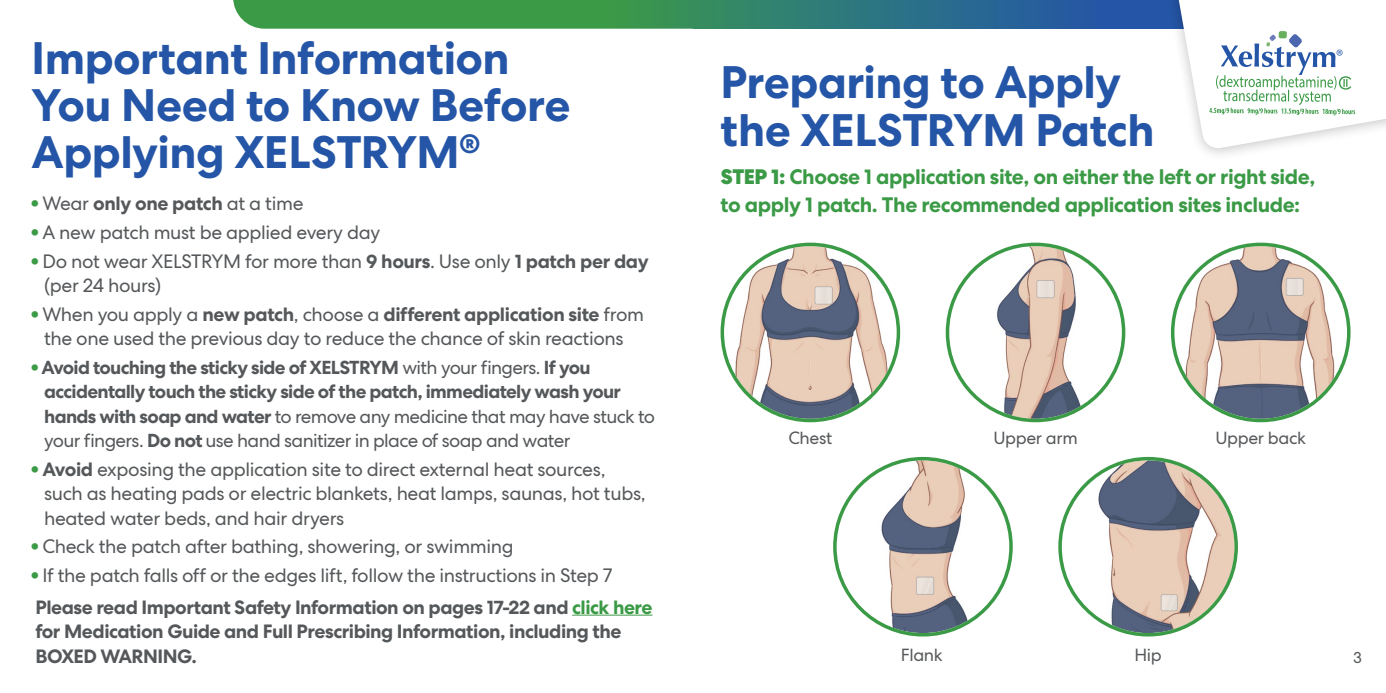
<style>
.page{position:relative;width:1386px;height:693px;background:#fff}
.page>*{position:absolute;margin:0;border:0;box-sizing:border-box;transform-origin:0 0}
.t1{font:700 45.5px/47.2px "Centra No 2";letter-spacing:-.01em;color:#2455a6}
.t2{font:700 21px/28px "Centra No 2";letter-spacing:-.02em;color:#3b9a46}
.t3{font:19.25px/24.5px "Centra No 2";letter-spacing:-.02em;color:#55585a}
.t4{font:700 19.25px/24.5px "Centra No 2";letter-spacing:-.025em;color:#55585a}
.t5{font:700 18.9px/24.5px "Centra No 2";letter-spacing:-.035em;color:#55585a}
.t6{font:17.5px "Centra No 2";letter-spacing:-.02em;color:#55585a}
.t7{font:15.75px "Centra No 2";color:#55585a}
.s1{font-weight:900;color:#3b9a46}
.s2{font-weight:400}
.s3{font-weight:700}
.s4{color:#3b9a46}
.s5{font-weight:800}
</style>
<div class="page">
<img style="left:724px;top:246px;width:173px;height:173px;border-radius:86px">
<div style="left:721px;top:243px;width:179px;height:179px;border:4px solid #3b9a46;border-radius:50%"></div>
<img style="left:949px;top:246px;width:173px;height:173px;border-radius:86px">
<div style="left:946px;top:243px;width:179px;height:179px;border:4px solid #3b9a46;border-radius:50%"></div>
<img style="left:837px;top:460px;width:172px;height:173px;border-radius:86px">
<div style="left:833px;top:457px;width:180px;height:180px;border:4px solid #3b9a46;border-radius:50%"></div>
<img style="left:1174px;top:246px;width:173px;height:173px;border-radius:86px">
<div style="left:1171px;top:243px;width:180px;height:179px;border:4px solid #3b9a46;border-radius:50%"></div>
<img style="left:1062px;top:460px;width:172px;height:173px;border-radius:86px">
<div style="left:1058px;top:457px;width:180px;height:180px;border:4px solid #3b9a46;border-radius:50%"></div>
<svg style="left:693px;top:0;width:469px;height:29px;background:#2b6e88"></svg>
<div style="left:1162px;top:0;width:224px;height:162px;background:#000;opacity:.25"></div>
<svg style="left:1173px;top:0;width:213px;height:149px"></svg>
<svg style="left:233px;top:0;width:460px;height:29px;background:#3f9b4c"></svg>
<hr style="left:572px;top:615px;width:81px;height:1px;background:#3b9a46">
<h1 class="t1" style="left:32px;top:35px;width:541px">Important Information<br>You Need to Know Before<br>Applying XELSTRYM<sup>®</sup></h1>
<p class="t4" style="left:32px;top:192px;width:274px"><span class="s1">•</span> <span class="s2">Wear</span> only one patch <span class="s2">at a time</span></p>
<p class="t3" style="left:32px;top:220px;width:350px"><span class="s1">•</span> A new patch must be applied every day</p>
<p class="t3" style="left:44px;top:249px;width:606px;text-indent:-13px"><span class="s1">•</span> Do not wear XELSTRYM for more than <span class="s3">9 hours</span>. Use only <span class="s3">1 patch per day </span>(per 24 hours)</p>
<p class="t3" style="left:32px;top:302px;width:614px;text-align:center"><span class="s1">•</span> When you apply a <span class="s3">new patch</span>, choose a <span class="s3">different application site</span> from the one used the previous day to reduce the chance of skin reactions</p>
<p class="t5" style="left:44px;top:355px;width:613px;text-indent:-13px"><span class="s1">•</span> Avoid touching the sticky side of XELSTRYM <span class="s2">with your fingers.</span> If you accidentally touch the sticky side of the patch, immediately wash your hands with soap and water <span class="s2">to remove any medicine that may have stuck to your fingers.</span> Do not <span class="s2">use hand sanitizer in place of soap and water</span></p>
<p class="t3" style="left:44px;top:457px;width:603px;text-indent:-13px"><span class="s1">•</span> <span class="s3">Avoid</span> exposing the application site to direct external heat sources, such as heating pads or electric blankets, heat lamps, saunas, hot tubs, heated water beds, and hair dryers</p>
<p class="t3" style="left:32px;top:534px;width:484px"><span class="s1">•</span> Check the patch after bathing, showering, or swimming</p>
<p class="t3" style="left:32px;top:563px;width:583px"><span class="s1">•</span> If the patch falls off or the edges lift, follow the instructions in Step 7</p>
<p class="t4" style="left:35px;top:595px;width:619px">Please read Important Safety Information on pages 17-22 and <span class="s4">click here </span>for Medication Guide and Full Prescribing Information, including the<br>BOXED WARNING.</p>
<h1 class="t1" style="left:721px;top:60px;width:436px">Preparing to Apply the XELSTRYM Patch</h1>
<p class="t2" style="left:721px;top:163px;width:596px"><span class="s5">STEP 1:</span> Choose 1 application site, on either the left or right side, to apply 1 patch. The recommended application sites include:</p>
<p class="t6" style="left:788px;top:428px;width:45px">Chest</p>
<p class="t6" style="left:993px;top:428px;width:86px">Upper arm</p>
<p class="t6" style="left:1215px;top:428px;width:92px">Upper back</p>
<p class="t6" style="left:901px;top:645px;width:44px">Flank</p>
<p class="t6" style="left:1134px;top:645px;width:29px">Hip</p>
<p class="t7" style="left:1353px;top:648px;width:10px">3</p>
</div>
